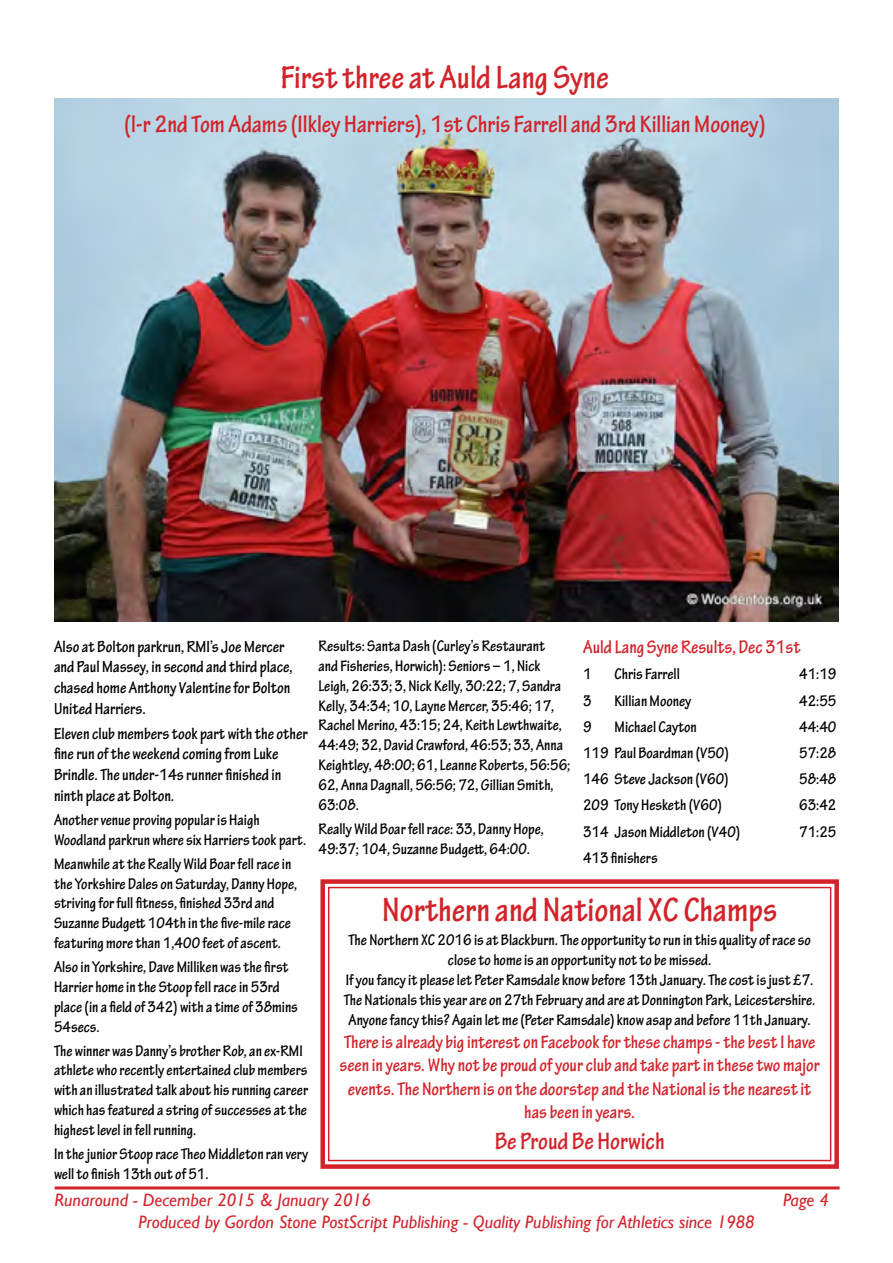
<style>
.page{position:relative;width:893px;height:1263px;background:#fff}
.page>*{position:absolute;margin:0;border:0;box-sizing:border-box;transform-origin:0 0}
.t1{font:700 condensed 36px "Tekton Pro";color:#d2232a}
.t2{font:700 condensed 34.5px "Tekton Pro";color:#d2232a}
.t3{font:700 condensed 25.5px "Tekton Pro";color:#d2232a}
.t4{font:700 condensed 19.5px/23.4px "Tekton Pro";color:#d2232a;text-align:center}
.t5{font:italic 18px "Gill Sans";color:#d2232a}
.t6{font:700 condensed 17.25px/20.7px "Tekton Pro";color:#000}
.t7{font:700 condensed 16.5px/19.8px "Tekton Pro";color:#000}
</style>
<div class="page">
<hr style="left:55px;top:1186px;width:785px;height:3px;background:#d2232a">
<img style="left:54px;top:99px;width:785px;height:523px">
<svg style="left:320px;top:879px;width:519px;height:290px"></svg>
<div style="left:328px;top:887px;width:503px;height:274px;border:2px solid #d2232a"></div>
<h2 class="t2" style="left:281px;top:57px;width:329px">First three at Auld Lang Syne</h2>
<h3 class="t3" style="left:124px;top:109px;width:643px">(l-r 2nd Tom Adams (Ilkley Harriers), 1st Chris Farrell and 3rd Killian Mooney)</h3>
<p class="t6" style="left:54px;top:636px;width:240px">Also at Bolton parkrun, RMI’s Joe Mercer and Paul Massey, in second and third place, chased home Anthony Valentine for Bolton United Harriers.</p>
<p class="t6" style="left:54px;top:723px;width:255px">Eleven club members took part with the other fine run of the weekend coming from Luke Brindle. The under-14s runner finished in ninth place at Bolton.</p>
<p class="t7" style="left:54px;top:810px;width:254px">Another venue proving popular is Haigh<br>Woodland parkrun where six Harriers took part.</p>
<p class="t7" style="left:54px;top:854px;width:245px">Meanwhile at the Really Wild Boar fell race in the Yorkshire Dales on Saturday, Danny Hope, striving for full fitness, finished 33rd and Suzanne Budgett 104th in the five-mile race featuring more than 1,400 feet of ascent.</p>
<p class="t7" style="left:54px;top:957px;width:245px">Also in Yorkshire, Dave Milliken was the first Harrier home in the Stoop fell race in 53rd place (in a field of 342) with a time of 38mins 54secs.</p>
<p class="t7" style="left:54px;top:1041px;width:256px">The winner was Danny’s brother Rob, an ex-RMI athlete who recently entertained club members with an illustrated talk about his running career which has featured a string of successes at the highest level in fell running.</p>
<p class="t7" style="left:54px;top:1144px;width:256px">In the junior Stoop race Theo Middleton ran very well to finish 13th out of 51.</p>
<p class="t7" style="left:318px;top:636px;width:253px">Results: Santa Dash (Curley’s Restaurant<br>and Fisheries, Horwich): Seniors – 1, Nick Leigh, 26:33; 3, Nick Kelly, 30:22; 7, Sandra Kelly, 34:34; 10, Layne Mercer, 35:46; 17, Rachel Merino, 43:15; 24, Keith Lewthwaite, 44:49; 32, David Crawford, 46:53; 33, Anna Keightley, 48:00; 61, Leanne Roberts, 56:56; 62, Anna Dagnall, 56:56; 72, Gillian Smith, 63:08.</p>
<p class="t7" style="left:318px;top:819px;width:227px">Really Wild Boar fell race: 33, Danny Hope,<br>49:37; 104, Suzanne Budgett, 64:00.</p>
<p class="t4" style="left:583px;top:636px;width:219px">Auld Lang Syne Results, Dec 31st</p>
<p class="t7" style="left:583px;top:665px;width:10px">1</p>
<p class="t7" style="left:614px;top:665px;width:67px">Chris Farrell</p>
<p class="t7" style="left:799px;top:665px;width:39px">41:19</p>
<p class="t7" style="left:583px;top:691px;width:10px">3</p>
<p class="t7" style="left:614px;top:691px;width:78px">Killian Mooney</p>
<p class="t7" style="left:799px;top:691px;width:39px">42:55</p>
<p class="t7" style="left:583px;top:717px;width:10px">9</p>
<p class="t7" style="left:614px;top:717px;width:84px">Michael Cayton</p>
<p class="t7" style="left:799px;top:717px;width:39px">44:40</p>
<p class="t7" style="left:583px;top:743px;width:147px">119 Paul Boardman (V50)</p>
<p class="t7" style="left:799px;top:743px;width:39px">57:28</p>
<p class="t7" style="left:583px;top:769px;width:147px">146 Steve Jackson (V60)</p>
<p class="t7" style="left:799px;top:769px;width:39px">58:48</p>
<p class="t7" style="left:583px;top:796px;width:140px">209 Tony Hesketh (V60)</p>
<p class="t7" style="left:799px;top:796px;width:39px">63:42</p>
<p class="t7" style="left:583px;top:822px;width:159px">314 Jason Middleton (V40)</p>
<p class="t7" style="left:799px;top:822px;width:39px">71:25</p>
<p class="t7" style="left:583px;top:848px;width:76px">413 finishers</p>
<h1 class="t1" style="left:382px;top:889px;width:397px">Northern and National XC Champs</h1>
<p class="t7" style="left:344px;top:930px;width:473px;text-align:center">The Northern XC 2016 is at Blackburn. The opportunity to run in this quality of race so close to home is an opportunity not to be missed.<br>If you fancy it please let Peter Ramsdale know before 13th January. The cost is just £7.<br>The Nationals this year are on 27th February and are at Donnington Park, Leicestershire.<br>Anyone fancy this? Again let me (Peter Ramsdale) know asap and before 11th January.</p>
<p class="t4" style="left:340px;top:1030px;width:482px">There is already big interest on Facebook for these champs - the best I have seen in years. Why not be proud of your club and take part in these two major events. The Northern is on the doorstep and the National is the nearest it has been in years.</p>
<h3 class="t3" style="left:495px;top:1126px;width:172px">Be Proud Be Horwich</h3>
<p class="t5" style="left:55px;top:1190px;width:318px">Runaround - December 2015 &amp; January 2016</p>
<p class="t5" style="left:783px;top:1190px;width:47px">Page 4</p>
<p class="t5" style="left:138px;top:1211px;width:618px">Produced by Gordon Stone PostScript Publishing - Quality Publishing for Athletics since 1988</p>
</div>
